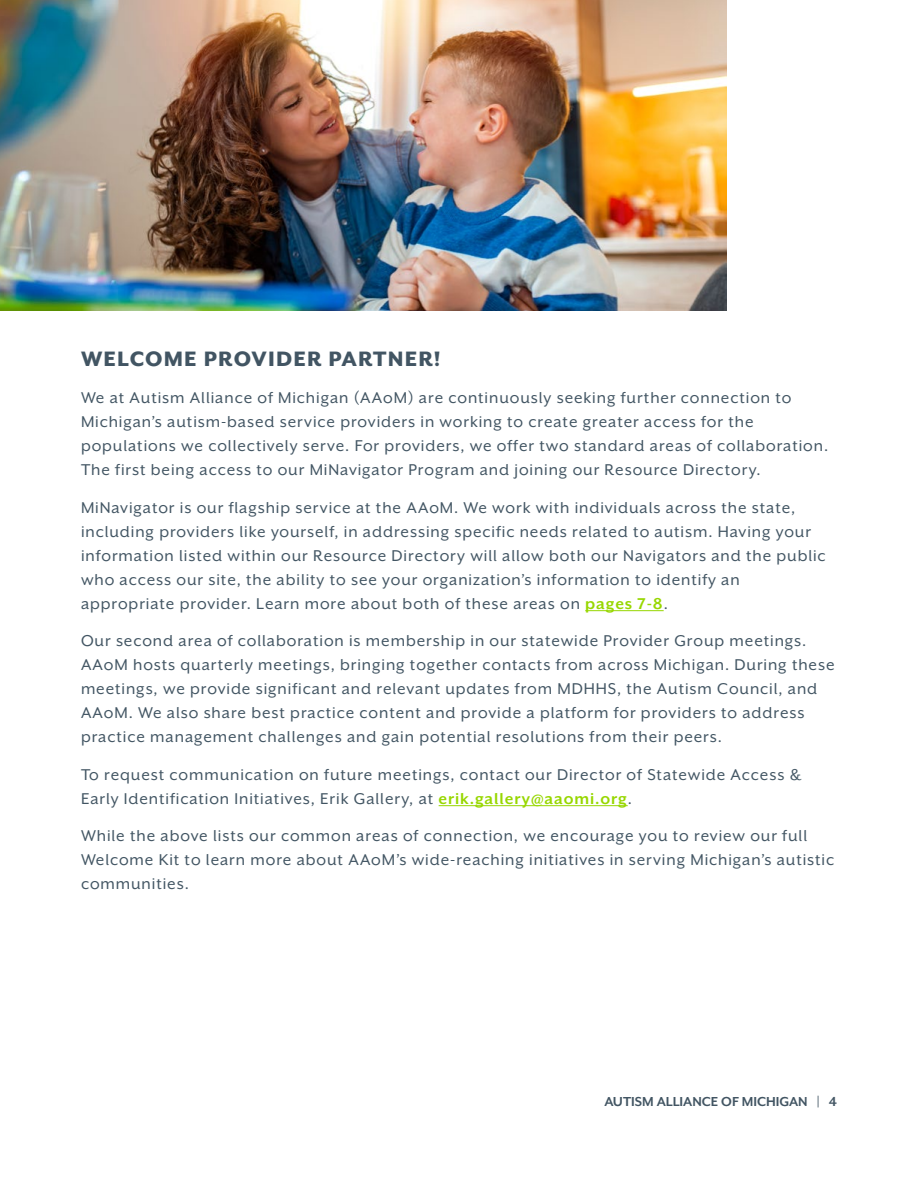
<style>
.page{position:relative;width:918px;height:1188px;background:#fff}
.page>*{position:absolute;margin:0;border:0;box-sizing:border-box;transform-origin:0 0}
.t1{font:800 24px "Mr Eaves XL San OT";letter-spacing:.05em;color:#425563}
.t2{font:18px/24px "Mr Eaves XL San OT";letter-spacing:.05em;color:#425563}
.t3{font:700 15px "Mr Eaves XL San OT";color:#425563}
.s1{font-weight:700;color:#97d700}
</style>
<div class="page">
<hr style="left:585px;top:610px;width:79px;height:1px;background:#97d700">
<hr style="left:439px;top:805px;width:189px;height:1px;background:#97d700">
<img style="left:0;top:0;width:727px;height:310px">
<h1 class="t1" style="left:81px;top:345px;width:361px">WELCOME PROVIDER PARTNER!</h1>
<p class="t2" style="left:81px;top:386px;width:749px">We at Autism Alliance of Michigan (AAoM) are continuously seeking further connection to Michigan’s autism-based service providers in working to create greater access for the populations we collectively serve. For providers, we offer two standard areas of collaboration.<br>The first being access to our MiNavigator Program and joining our Resource Directory.</p>
<p class="t2" style="left:81px;top:496px;width:746px">MiNavigator is our flagship service at the AAoM. We work with individuals across the state, including providers like yourself, in addressing specific needs related to autism. Having your information listed within our Resource Directory will allow both our Navigators and the public who access our site, the ability to see your organization’s information to identify an appropriate provider. Learn more about both of these areas on <span class="s1">pages 7-8</span>.</p>
<p class="t2" style="left:81px;top:629px;width:755px">Our second area of collaboration is membership in our statewide Provider Group meetings.<br>AAoM hosts quarterly meetings, bringing together contacts from across Michigan. During these meetings, we provide significant and relevant updates from MDHHS, the Autism Council, and AAoM. We also share best practice content and provide a platform for providers to address practice management challenges and gain potential resolutions from their peers.</p>
<p class="t2" style="left:81px;top:762px;width:722px">To request communication on future meetings, contact our Director of Statewide Access &amp;<br>Early Identification Initiatives, Erik Gallery, at <span class="s1">erik.gallery@aaomi.org</span>.</p>
<p class="t2" style="left:81px;top:824px;width:755px">While the above lists our common areas of connection, we encourage you to review our full<br>Welcome Kit to learn more about AAoM’s wide-reaching initiatives in serving Michigan’s autistic communities.</p>
<p class="t3" style="left:604px;top:1094px;width:234px">AUTISM ALLIANCE OF MICHIGAN | 4</p>
</div>
